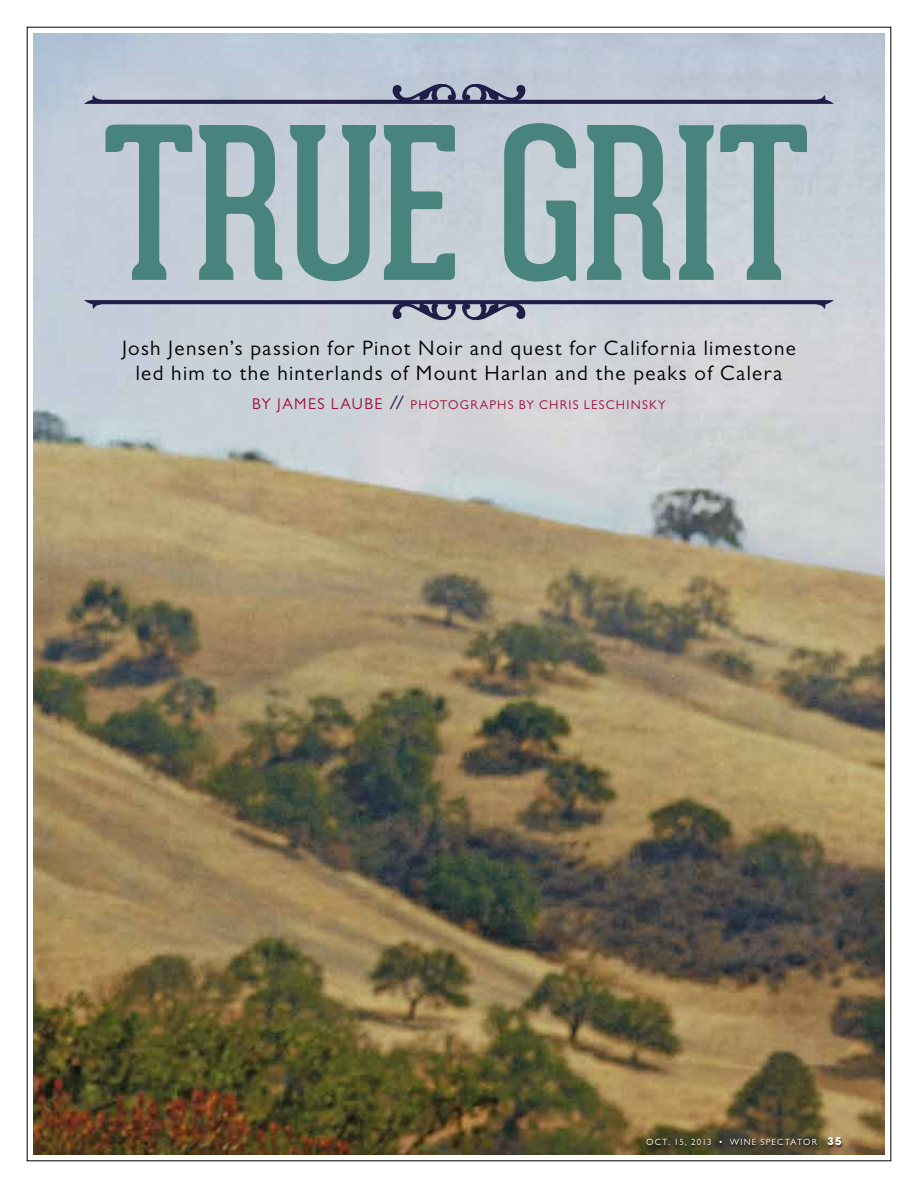
<style>
.page{position:relative;width:918px;height:1188px;background:#fff}
.page>*{position:absolute;margin:0;border:0;box-sizing:border-box;transform-origin:0 0}
.t1{font:207px "Geared Slab";color:#48837d}
.t2{font:21px/25.5px "Gill Sans";letter-spacing:.065em;color:#000;text-align:center}
.t3{font:12.75px "Gill Sans";letter-spacing:.095em;color:#a20f3b}
.t4{font:9px "Gill Sans";letter-spacing:.125em;color:#fff}
.s1{font-size:15.75px}
.s2{font-size:19.5px;color:#211d49}
.s3{font-family:"Avant Garde";font-weight:700;font-size:10.5px}
</style>
<div class="page">
<img style="left:34px;top:34px;width:850px;height:1120px">
<div style="left:645px;top:1137px;width:199px;height:12px;background:#000;opacity:.75"></div>
<svg style="left:84px;top:82px;width:750px;height:22px;background:#9a9fb4"></svg>
<svg style="left:84px;top:300px;width:750px;height:22px;background:#a2a6b6"></svg>
<h1 class="t1" style="left:102px;top:81px;width:711px">TRUE GRIT</h1>
<p class="t2" style="left:122px;top:335px;width:675px">Josh Jensen’s passion for Pinot Noir and quest for California limestone led him to the hinterlands of Mount Harlan and the peaks of Calera</p>
<p class="t3" style="left:252px;top:397px;width:415px"><span class="s1">BY JAMES LAUBE</span> <span class="s2">//</span> PHOTOGRAPHS BY CHRIS LESCHINSKY</p>
<p class="t4" style="left:646px;top:1137px;width:197px">OCT. 15, 2013 • WINE SPECTATOR <span class="s3">35</span></p>
</div>
